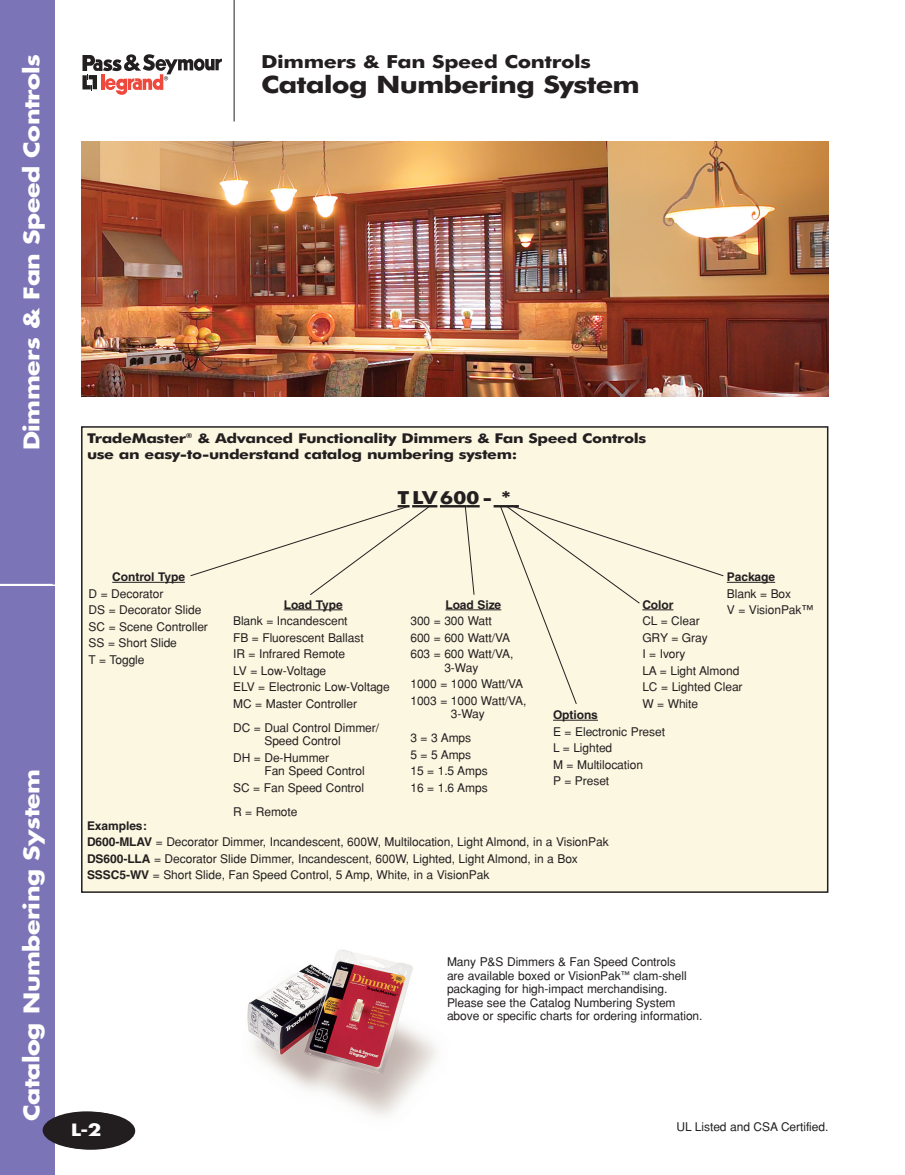
<style>
.page{position:relative;width:905px;height:1175px;background:#fff}
.page>*{position:absolute;margin:0;border:0;box-sizing:border-box;transform-origin:0 0}
.t1{font:700 24px "Futura BT";letter-spacing:-.03em;color:#231f20;scale:1.2 1}
.t2{font:700 21px "Futura";letter-spacing:-.02em;color:#fff;scale:1.2 1}
.t3{font:700 18px "Futura BT";letter-spacing:-.02em;color:#231f20;scale:1.2 1}
.t4{font:700 16.5px "Futura";color:#fff;scale:1.2 1}
.t5{font:700 13.5px/16.5px "Futura BT";letter-spacing:-.025em;color:#231f20;scale:1.2 1}
.t6{font:12px/16.5px "Helvetica";letter-spacing:-.005em;color:#231f20}
.t7{font:700 12px "Helvetica";letter-spacing:-.005em;color:#231f20}
.s1{font-weight:700}
.s2{font-size:9px}
</style>
<div class="page">
<img style="left:0;top:0;width:829px;height:1174px">
<h2 class="t2" style="left:22px;top:450px;width:331px;rotate:-90deg">Dimmers &amp; Fan Speed Controls</h2>
<h3 class="t3" style="left:261px;top:55px;width:276px">Dimmers &amp; Fan Speed Controls</h3>
<h1 class="t1" style="left:261px;top:76px;width:317px">Catalog Numbering System</h1>
<p class="t5" style="left:87px;top:431px;width:467px">TradeMaster<sup>®</sup> &amp; Advanced Functionality Dimmers &amp; Fan Speed Controls use an easy-to-understand catalog numbering system:</p>
<h3 class="t3" style="left:397px;top:491px;width:97px">TLV600- *</h3>
<h2 class="t2" style="left:22px;top:1120px;width:295px;rotate:-90deg">Catalog Numbering System</h2>
<p class="t7" style="left:112px;top:572px;width:74px">Control Type</p>
<p class="t6" style="left:89px;top:586px;width:121px">D = Decorator<br>DS = Decorator Slide<br>SC = Scene Controller<br>SS = Short Slide<br>T = Toggle</p>
<p class="t7" style="left:284px;top:600px;width:60px">Load Type</p>
<p class="t6" style="left:233px;top:614px;width:158px">Blank = Incandescent<br>FB = Fluorescent Ballast<br>IR = Infrared Remote<br>LV = Low-Voltage<br>ELV = Electronic Low-Voltage<br>MC = Master Controller</p>
<p class="t6" style="left:233px;top:722px;width:148px;line-height:13.5px;text-align:center">DC = Dual Control Dimmer/<br>Speed Control</p>
<p class="t6" style="left:264px;top:752px;width:102px;line-height:13.5px;text-indent:-31px">DH = De-Hummer<br>Fan Speed Control</p>
<p class="t6" style="left:233px;top:776px;width:132px;line-height:24px">SC = Fan Speed Control<br>R = Remote</p>
<p class="t7" style="left:445px;top:600px;width:57px">Load Size</p>
<p class="t6" style="left:410px;top:614px;width:104px">300 = 300 Watt<br>600 = 600 Watt/VA<br>603 = 600 Watt/VA,</p>
<p class="t6" style="left:410px;top:660px;width:118px;text-indent:34px">3-Way<br>1000 = 1000 Watt/VA<br>1003 = 1000 Watt/VA,</p>
<p class="t6" style="left:410px;top:703px;width:76px;line-height:24px;text-indent:40px">3-Way<br>3 = 3 Amps</p>
<p class="t6" style="left:410px;top:747px;width:79px">5 = 5 Amps<br>15 = 1.5 Amps<br>16 = 1.6 Amps</p>
<p class="t7" style="left:726px;top:572px;width:50px">Package</p>
<p class="t6" style="left:726px;top:586px;width:88px">Blank = Box<br>V = VisionPak™</p>
<p class="t7" style="left:642px;top:600px;width:33px">Color</p>
<p class="t6" style="left:642px;top:614px;width:102px">CL = Clear<br>GRY = Gray<br>I = Ivory<br>LA = Light Almond<br>LC = Lighted Clear<br>W = White</p>
<p class="t7" style="left:553px;top:710px;width:46px">Options</p>
<p class="t6" style="left:553px;top:724px;width:114px">E = Electronic Preset<br>L = Lighted<br>M = Multilocation<br>P = Preset</p>
<p class="t6" style="left:87px;top:818px;width:523px"><span class="s1">Examples:<br>D600-MLAV</span> = Decorator Dimmer, Incandescent, 600W, Multilocation, Light Almond, in a VisionPak <span class="s1">DS600-LLA</span> = Decorator Slide Dimmer, Incandescent, 600W, Lighted, Light Almond, in a Box <span class="s1">SSSC5-WV</span> = Short Slide, Fan Speed Control, 5 Amp, White, in a VisionPak</p>
<h3 class="t4" style="left:71px;top:1121px;width:27px">L-2</h3>
<h3 class="t4" style="left:62px;top:1122px;width:49px">L-250</h3>
<p class="t6" style="left:447px;top:956px;width:257px;line-height:13.5px">Many P&amp;S Dimmers &amp; Fan Speed Controls<br>are available boxed or VisionPak<span class="s2">™</span> clam-shell packaging for high-impact merchandising.<br>Please see the Catalog Numbering System above or specific charts for ordering information.</p>
<p class="t6" style="left:676px;top:1119px;width:153px">UL Listed and CSA Certified.</p>
</div>
